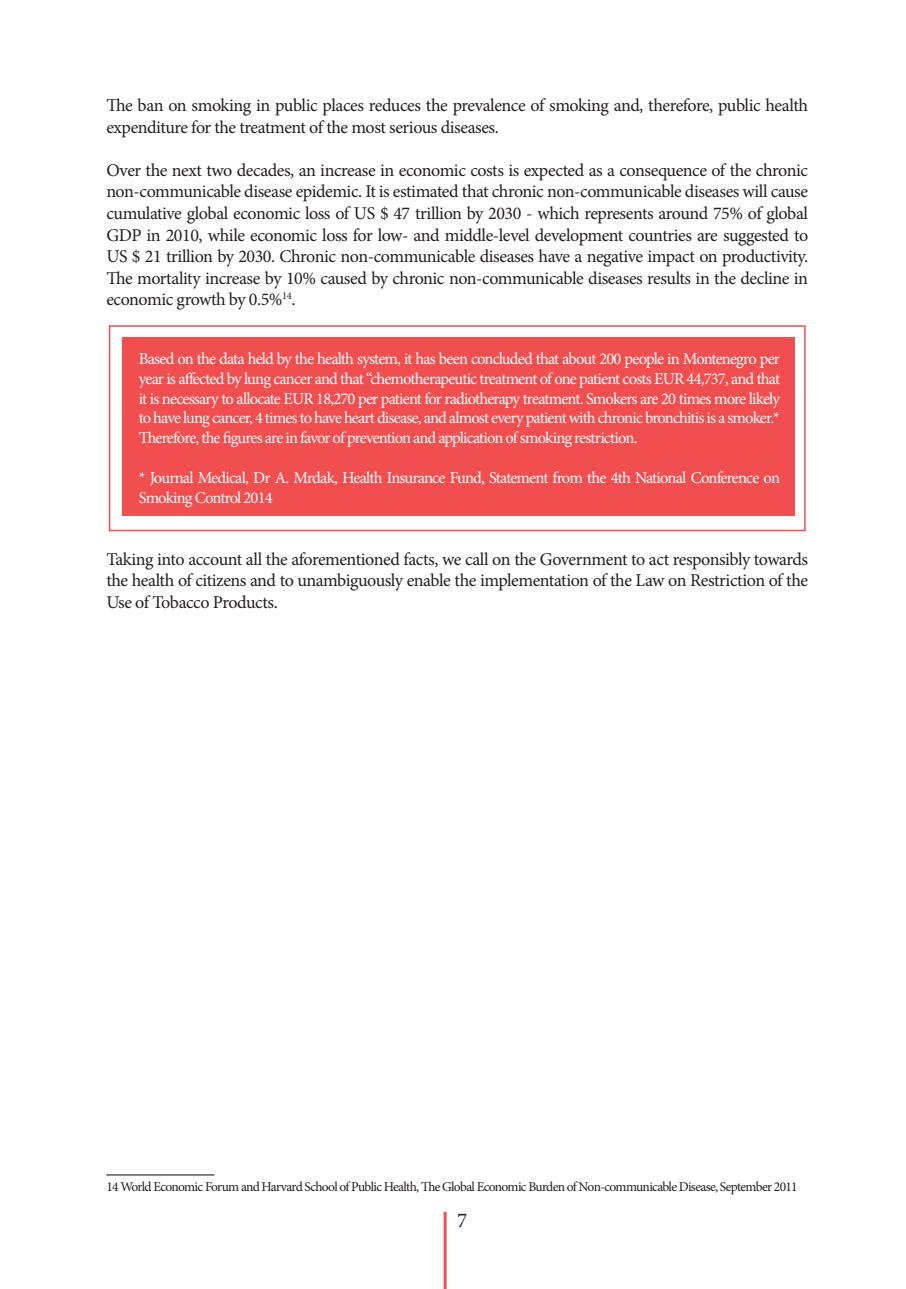
<style>
.page{position:relative;width:906px;height:1289px;background:#fff}
.page>*{position:absolute;margin:0;border:0;box-sizing:border-box;transform-origin:0 0}
.t1{font:21px "Minion Pro";color:#231f20}
.t2{font:18px/21.6px "Minion Pro";letter-spacing:-.025em;color:#231f20;text-align:justify}
.t3{font:16.5px/19.8px "Minion Pro";letter-spacing:-.055em;color:#fff;text-align:justify}
.t4{font:13.5px "Minion Pro";letter-spacing:-.05em;color:#231f20}
</style>
<div class="page">
<hr style="left:443px;top:1211px;width:3px;height:77px;background:#f04e4f">
<hr style="left:106px;top:1174px;width:108px;height:1px;background:#231f20">
<div style="left:123px;top:337px;width:672px;height:179px;background:#f14e4f"></div>
<div style="left:109px;top:325px;width:696px;height:206px;border:2px solid #f04e4f"></div>
<p class="t2" style="left:106px;top:94px;width:703px">The ban on smoking in public places reduces the prevalence of smoking and, therefore, public health expenditure for the treatment of the most serious diseases.</p>
<p class="t2" style="left:106px;top:159px;width:703px">Over the next two decades, an increase in economic costs is expected as a consequence of the chronic non-communicable disease epidemic. It is estimated that chronic non-communicable diseases will cause cumulative global economic loss of US $ 47 trillion by 2030 - which represents around 75% of global GDP in 2010, while economic loss for low- and middle-level development countries are suggested to US $ 21 trillion by 2030. Chronic non-communicable diseases have a negative impact on productivity.<br>The mortality increase by 10% caused by chronic non-communicable diseases results in the decline in economic growth by 0.5%<sup>14</sup>.</p>
<p class="t3" style="left:139px;top:349px;width:643px">Based on the data held by the health system, it has been concluded that about 200 people in Montenegro per year is affected by lung cancer and that “chemotherapeutic treatment of one patient costs EUR 44,737, and that it is necessary to allocate EUR 18,270 per patient for radiotherapy treatment. Smokers are 20 times more likely to have lung cancer, 4 times to have heart disease, and almost every patient with chronic bronchitis is a smoker.* Therefore, the figures are in favor of prevention and application of smoking restriction.</p>
<p class="t3" style="left:139px;top:467px;width:643px">* Journal Medical, Dr A. Mrdak, Health Insurance Fund, Statement from the 4th National Conference on<br>Smoking Control 2014</p>
<p class="t2" style="left:106px;top:548px;width:703px">Taking into account all the aforementioned facts, we call on the Government to act responsibly towards the health of citizens and to unambiguously enable the implementation of the Law on Restriction of the Use of Tobacco Products.</p>
<p class="t4" style="left:106px;top:1177px;width:693px">14 World Economic Forum and Harvard School of Public Health, The Global Economic Burden of Non-communicable Disease, September 2011</p>
<p class="t1" style="left:457px;top:1206px;width:12px">7</p>
</div>
